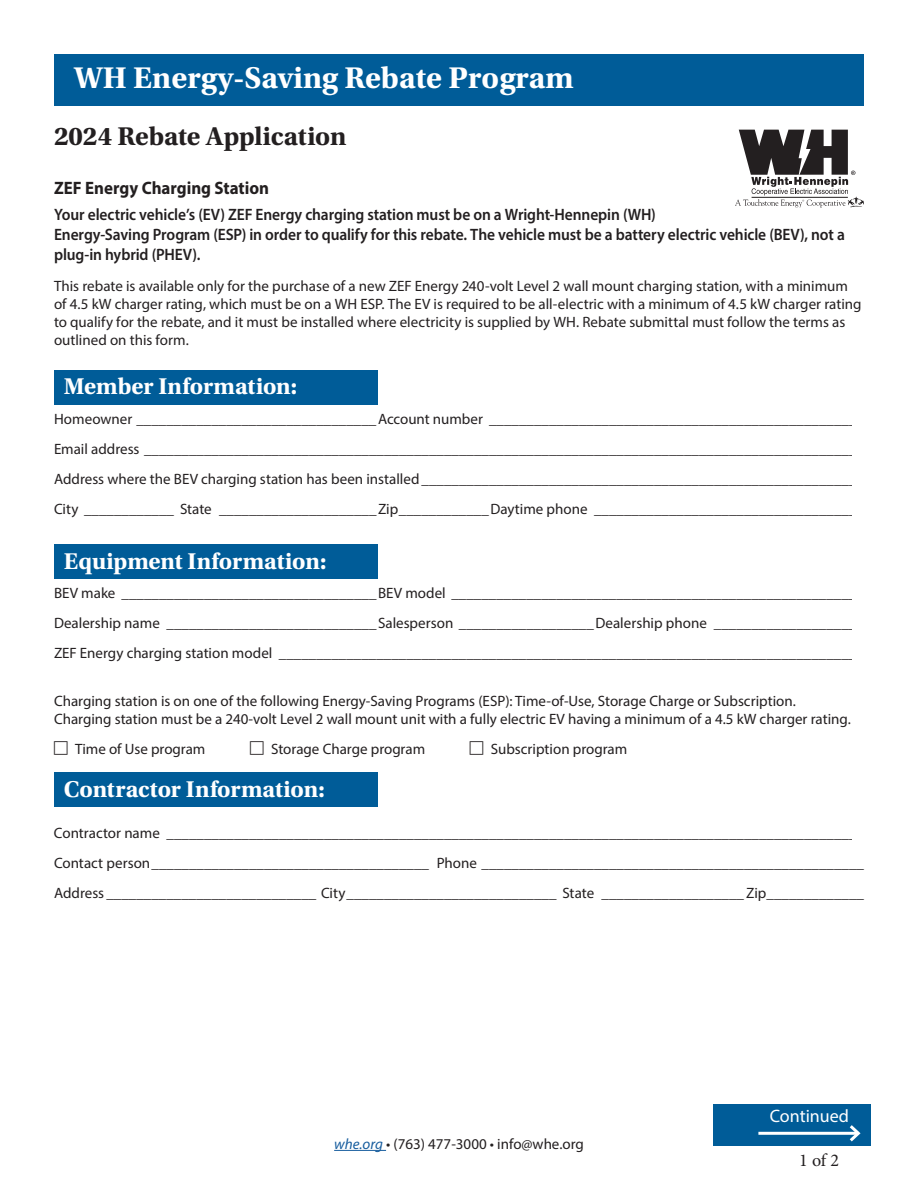
<style>
.page{position:relative;width:918px;height:1188px;background:#fff}
.page>*{position:absolute;margin:0;border:0;box-sizing:border-box;transform-origin:0 0}
.t1{font:700 31.5px "Utopia Std";color:#fff}
.t2{font:700 27px "Utopia Std";letter-spacing:-.005em;color:#231f20}
.t3{font:700 24px "Utopia Std";letter-spacing:-.01em;color:#fff}
.t4{font:700 18px "Myriad Pro";color:#231f20;scale:.94 1}
.t5{font:18px "Myriad Pro";color:#fff}
.t6{font:18px "Minion Pro";color:#231f20}
.t7{font:600 16.5px/19.8px "Myriad Pro";letter-spacing:-.005em;color:#231f20;scale:.94 1}
.t8{font:15px/18px "Myriad Pro";color:#231f20}
.s1{font-style:italic;color:#175d9e}
</style>
<div class="page">
<div style="left:54px;top:54px;width:810px;height:52px;background:#005c98"></div>
<div style="left:54px;top:370px;width:324px;height:34px;background:#005c98"></div>
<div style="left:54px;top:545px;width:324px;height:34px;background:#005c98"></div>
<div style="left:54px;top:772px;width:324px;height:35px;background:#005c98"></div>
<svg style="left:735px;top:130px;width:129px;height:78px"></svg>
<div style="left:714px;top:1104px;width:157px;height:41px;background:#005c98"></div>
<hr style="left:758px;top:1132px;width:100px;height:3px;background:#fff">
<svg style="left:847px;top:1125px;width:14px;height:17px"></svg>
<hr style="left:334px;top:1150px;width:52px;height:1px;background:#175d9e">
<p class="t1" style="left:74px;top:60px;width:501px">WH Energy-Saving Rebate Program</p>
<p class="t2" style="left:54px;top:120px;width:294px">2024 Rebate Application</p>
<p class="t4" style="left:54px;top:176px;width:230px">ZEF Energy Charging Station</p>
<p class="t7" style="left:54px;top:204px;width:843px">Your electric vehicle’s (EV) ZEF Energy charging station must be on a Wright-Hennepin (WH)<br>Energy-Saving Program (ESP) in order to qualify for this rebate. The vehicle must be a battery electric vehicle (BEV), not a plug-in hybrid (PHEV).</p>
<p class="t8" style="left:54px;top:277px;width:809px">This rebate is available only for the purchase of a new ZEF Energy 240-volt Level 2 wall mount charging station, with a minimum of 4.5 kW charger rating, which must be on a WH ESP. The EV is required to be all-electric with a minimum of 4.5 kW charger rating to qualify for the rebate, and it must be installed where electricity is supplied by WH. Rebate submittal must follow the terms as outlined on this form.</p>
<p class="t3" style="left:64px;top:372px;width:235px">Member Information:</p>
<p class="t8" style="left:54px;top:410px;width:811px">Homeowner ________________________________Account number __________________________________________________</p>
<p class="t8" style="left:54px;top:440px;width:804px">Email address _______________________________________________________________________________________________</p>
<p class="t8" style="left:54px;top:470px;width:804px">Address where the BEV charging station has been installed__________________________________________________________</p>
<p class="t8" style="left:54px;top:500px;width:804px">City ____________ State _____________________Zip____________Daytime phone ___________________________________</p>
<p class="t3" style="left:64px;top:547px;width:264px">Equipment Information:</p>
<p class="t8" style="left:54px;top:584px;width:804px">BEV make __________________________________BEV model ______________________________________________________</p>
<p class="t8" style="left:54px;top:614px;width:811px">Dealership name ____________________________Salesperson __________________Dealership phone ____________________</p>
<p class="t8" style="left:54px;top:644px;width:220px">ZEF Energy charging station model</p>
<p class="t8" style="left:54px;top:692px;width:798px">Charging station is on one of the following Energy-Saving Programs (ESP): Time-of-Use, Storage Charge or Subscription.<br>Charging station must be a 240-volt Level 2 wall mount unit with a fully electric EV having a minimum of a 4.5 kW charger rating.</p>
<p class="t8" style="left:75px;top:740px;width:132px">Time of Use program</p>
<p class="t8" style="left:271px;top:740px;width:156px">Storage Charge program</p>
<p class="t8" style="left:491px;top:740px;width:138px">Subscription program</p>
<p class="t3" style="left:64px;top:775px;width:262px">Contractor Information:</p>
<p class="t8" style="left:54px;top:824px;width:812px">Contractor name _____________________________________________________________________________________________</p>
<p class="t8" style="left:54px;top:854px;width:812px">Contact person_____________________________________ Phone ___________________________________________________</p>
<p class="t8" style="left:54px;top:884px;width:812px">Address ____________________________ City____________________________ State ___________________ Zip_____________</p>
<p class="t8" style="left:334px;top:1135px;width:251px"><span class="s1">whe.org</span> • (763) 477-3000 • info@whe.org</p>
<p class="t5" style="left:770px;top:1105px;width:81px">Continued</p>
<p class="t6" style="left:799px;top:1148px;width:41px">1 of 2</p>
</div>
